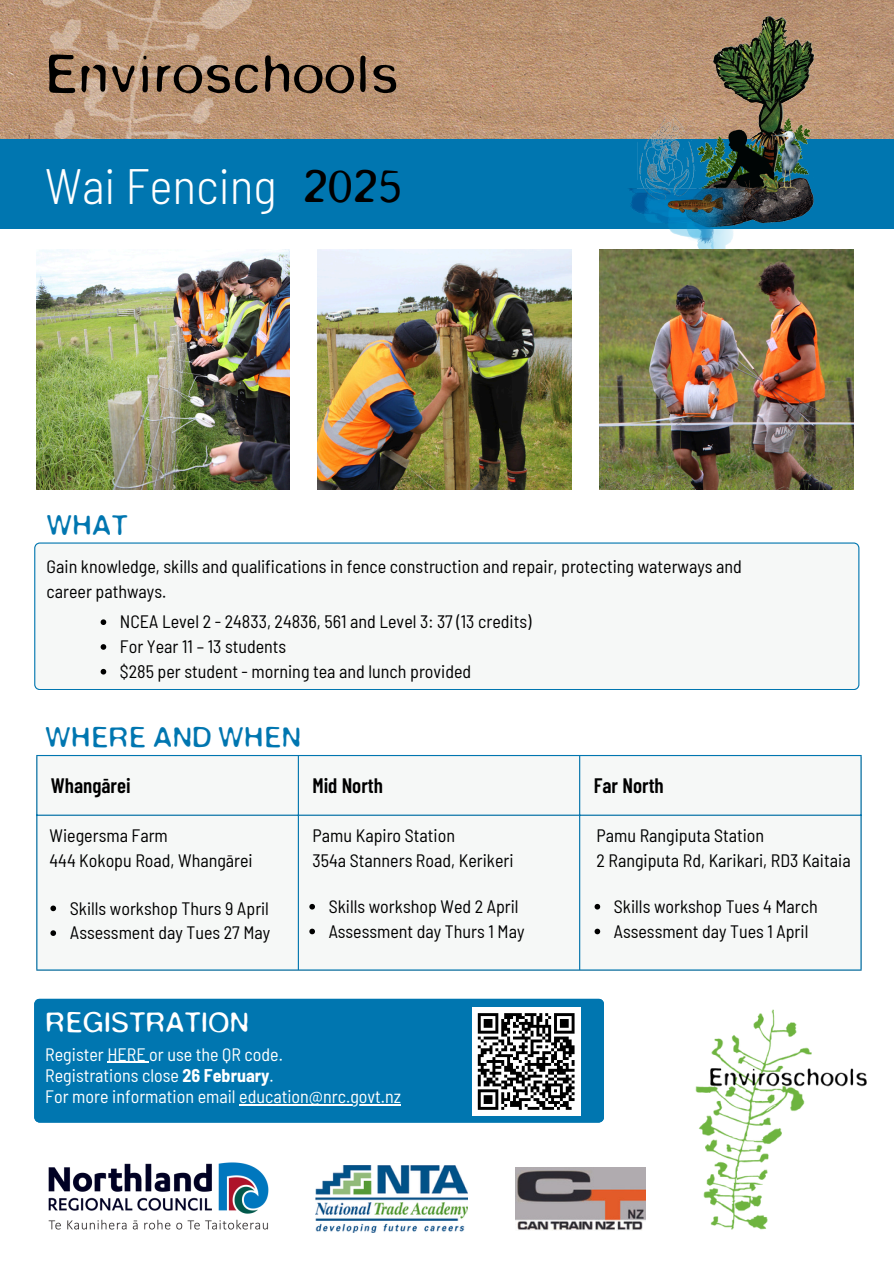
<style>
.page{position:relative;width:894px;height:1264px;background:#fff}
.page>*{position:absolute;margin:0;border:0;box-sizing:border-box;transform-origin:0 0}
.t1{font:51.6px "Expose";color:#000}
.t2{font:300 semi-condensed 49.65px "Barlow";color:#fff}
.t3{font:45px "Expose";color:#000}
.t4{font:27.15px "Expose";color:#0076b0}
.t5{font:27px "Expose";color:#fff}
.t6{font:600 21px "Barlow Condensed";color:#000}
.t7{font:semi-condensed 18px/24.8px "Barlow";color:#000}
.t8{font:semi-condensed 18px "Barlow";color:#fff}
.s1{font-weight:700}
</style>
<div class="page">
<img style="left:0;top:0;width:893px;height:139px">
<img style="left:0;top:0;width:505px;height:138px">
<div style="left:0;top:139px;width:893px;height:90px;background:#0076b0"></div>
<div style="left:34px;top:542px;width:825px;height:148px;background:#f6f8f7"></div>
<div style="left:34px;top:998px;width:569px;height:124px;background:#0076b0"></div>
<img style="left:48px;top:1162px;width:221px;height:68px">
<img style="left:695px;top:1009px;width:172px;height:221px">
<img style="left:515px;top:1167px;width:129px;height:63px">
<img style="left:316px;top:1165px;width:152px;height:67px">
<img style="left:317px;top:250px;width:254px;height:239px">
<img style="left:620px;top:8px;width:212px;height:242px">
<img style="left:599px;top:250px;width:254px;height:239px">
<div style="left:37px;top:756px;width:823px;height:213px;background:#f6f8f7"></div>
<hr style="left:36px;top:756px;width:1px;height:213px;background:#0076b0">
<hr style="left:298px;top:756px;width:1px;height:213px;background:#0076b0">
<hr style="left:579px;top:756px;width:1px;height:213px;background:#0076b0">
<hr style="left:860px;top:756px;width:1px;height:213px;background:#0076b0">
<hr style="left:36px;top:755px;width:825px;height:1px;background:#0076b0">
<hr style="left:36px;top:814px;width:825px;height:1px;background:#0076b0">
<hr style="left:36px;top:969px;width:825px;height:1px;background:#0076b0">
<img style="left:36px;top:250px;width:253px;height:239px">
<hr style="left:107px;top:1061px;width:42px;height:1px;background:#fff">
<svg style="left:101px;top:619px;width:5px;height:6px"></svg>
<svg style="left:101px;top:644px;width:5px;height:5px"></svg>
<svg style="left:101px;top:669px;width:5px;height:5px"></svg>
<hr style="left:239px;top:1104px;width:162px;height:1px;background:#fff">
<svg style="left:50px;top:905px;width:6px;height:6px"></svg>
<svg style="left:50px;top:930px;width:6px;height:5px"></svg>
<svg style="left:594px;top:903px;width:6px;height:6px"></svg>
<svg style="left:594px;top:928px;width:6px;height:6px"></svg>
<svg style="left:309px;top:903px;width:6px;height:6px"></svg>
<svg style="left:309px;top:928px;width:6px;height:6px"></svg>
<div style="left:472px;top:1007px;width:108px;height:108px;background:#fff"></div>
<svg style="left:477px;top:1013px;width:98px;height:97px"></svg>
<p class="t1" style="left:43px;top:44px;width:357px">Enviroschools</p>
<p class="t2" style="left:45px;top:154px;width:233px">Wai Fencing</p>
<p class="t3" style="left:303px;top:160px;width:101px">2025</p>
<h1 class="t4" style="left:47px;top:509px;width:83px">WHAT</h1>
<p class="t7" style="left:47px;top:554px;width:696px">Gain knowledge, skills and qualifications in fence construction and repair, protecting waterways and career pathways.</p>
<p class="t7" style="left:120px;top:609px;width:413px">NCEA Level 2 - 24833, 24836, 561 and Level 3: 37 (13 credits)</p>
<p class="t7" style="left:120px;top:633px;width:168px">For Year 11 – 13 students</p>
<p class="t7" style="left:120px;top:658px;width:353px">$285 per student - morning tea and lunch provided</p>
<h2 class="t4" style="left:45px;top:721px;width:257px">WHERE AND WHEN</h2>
<p class="t6" style="left:51px;top:772px;width:81px">Whangārei</p>
<h1 class="t6" style="left:312px;top:772px;width:72px">Mid North</h1>
<p class="t6" style="left:593px;top:772px;width:71px">Far North</p>
<p class="t7" style="left:50px;top:822px;width:120px">Wiegersma Farm</p>
<p class="t7" style="left:50px;top:847px;width:205px">444 Kokopu Road, Whangārei</p>
<p class="t7" style="left:70px;top:895px;width:201px">Skills workshop Thurs 9 April</p>
<p class="t7" style="left:70px;top:919px;width:202px">Assessment day Tues 27 May</p>
<p class="t5" style="left:45px;top:1006px;width:205px">REGISTRATION</p>
<p class="t8" style="left:45px;top:1042px;width:239px">Register HERE or use the QR code.</p>
<h3 class="t8" style="left:45px;top:1063px;width:230px">Registrations close <span class="s1">26 February</span>.</h3>
<p class="t7" style="left:312px;top:822px;width:144px">Pamu Kapiro Station</p>
<p class="t7" style="left:312px;top:847px;width:202px">354a Stanners Road, Kerikeri</p>
<p class="t7" style="left:328px;top:893px;width:191px">Skills workshop Wed 2 April</p>
<p class="t7" style="left:328px;top:918px;width:197px">Assessment day Thurs 1 May</p>
<h3 class="t8" style="left:45px;top:1085px;width:357px">For more information email education@nrc.govt.nz</h3>
<p class="t7" style="left:596px;top:822px;width:169px">Pamu Rangiputa Station</p>
<p class="t7" style="left:596px;top:847px;width:255px">2 Rangiputa Rd, Karikari, RD3 Kaitaia</p>
<p class="t7" style="left:613px;top:893px;width:205px">Skills workshop Tues 4 March</p>
<p class="t7" style="left:613px;top:918px;width:196px">Assessment day Tues 1 April</p>
</div>
